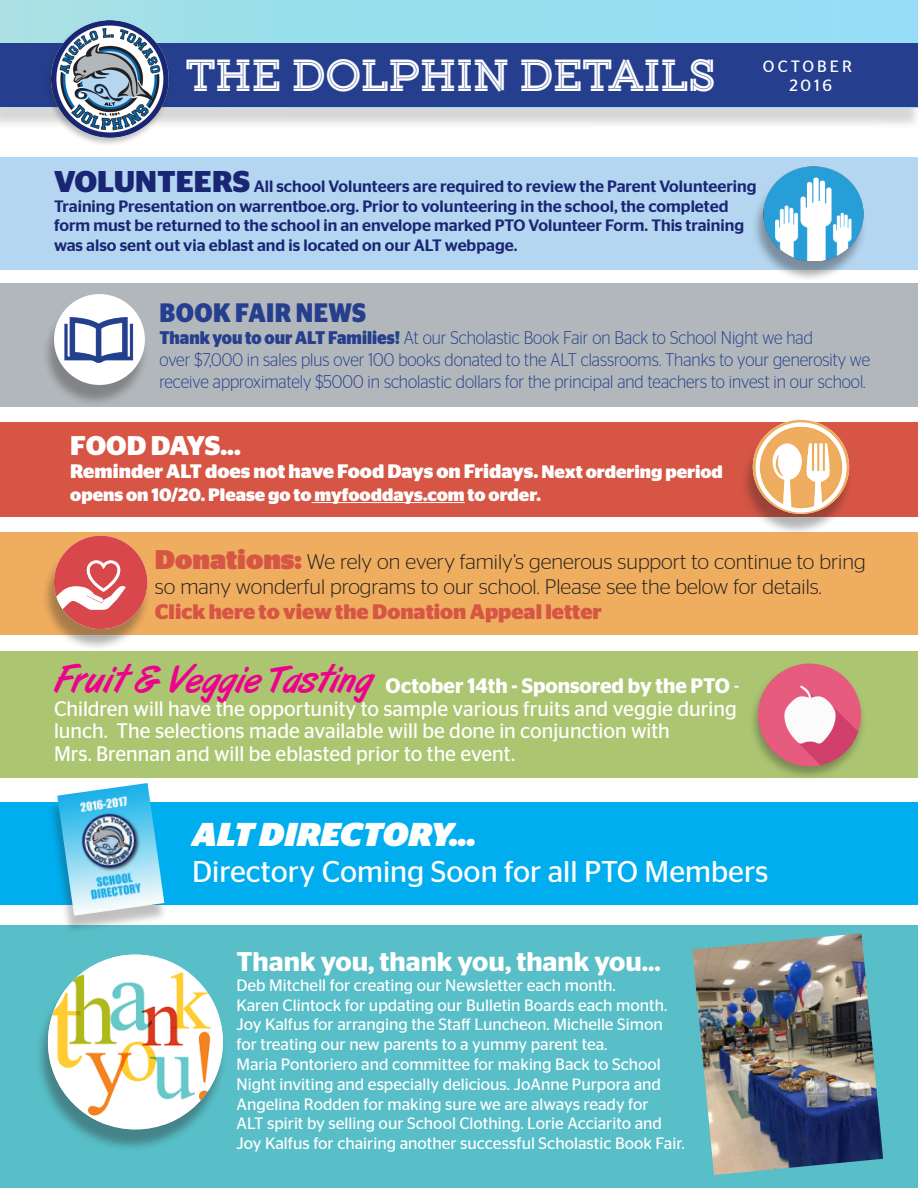
<style>
.page{position:relative;width:918px;height:1188px;background:#fff}
.page>*{position:absolute;margin:0;border:0;box-sizing:border-box;transform-origin:0 0}
.t1{font:40.35px "Gist Upright Extrabold Demo";letter-spacing:.02em;color:#fff}
.t2{font:italic 900 33px "Stag Sans";letter-spacing:-.005em;color:#fff}
.t3{font:30px "Stag Sans";color:#fff}
.t4{font:600 27px "Stag Sans";color:#fff}
.t5{font:700 27px "Stag Sans";letter-spacing:-.015em;color:#fff}
.t6{font:700 26.7px "Stag Sans";letter-spacing:.02em;color:#253f8e;scale:.9 1}
.t7{font:21px "Stag Sans";color:#fff}
.t8{font:300 21px "Stag Sans";color:#231f20}
.t9{font:600 21px "Stag Sans";color:#fff}
.t10{font:700 21px "Stag Sans";color:#d75545}
.t11{font:700 19.5px "Stag Sans";color:#fff}
.t12{font:300 18.3px "Stag Sans";color:#253f8e;scale:.9 1}
.t13{font:700 18px "Stag Sans";color:#fff}
.t14{font:16.5px "Stag Sans";color:#fff}
.t15{font:500 16.5px/19.8px "Stag Sans";color:#1a2674}
.t16{font:16.35px "Stag Sans";letter-spacing:.185em;color:#fff}
.s1{font-weight:700;font-size:30px}
.s2{font-weight:700}
.s3{font-size:18px}
.s4{font-weight:900;font-size:27px;color:#d75545}
.s5{font-family:"Art Brush";font-weight:400;font-size:39px;color:#ed028c}
.s6{font-weight:400}
</style>
<div class="page">
<div style="left:0;top:6px;width:918px;height:125px;background:#231f20;opacity:.44"></div>
<div style="left:0;top:0;width:918px;height:108px;background:linear-gradient(to right,#a3e1e4,#92ddf7)"></div>
<div style="left:0;top:926px;width:918px;height:262px;background:#58bec7"></div>
<div style="left:0;top:651px;width:918px;height:127px;background:#acc571"></div>
<div style="left:0;top:532px;width:918px;height:103px;background:#efad5f"></div>
<div style="left:0;top:422px;width:918px;height:94px;background:#d75545"></div>
<div style="left:0;top:157px;width:918px;height:112px;background:#b4d6f1"></div>
<div style="left:0;top:802px;width:918px;height:102px;background:#00aeef"></div>
<hr style="left:312px;top:502px;width:153px;height:1px;background:#fff">
<div style="left:0;top:284px;width:918px;height:123px;background:#b2b7bb"></div>
<div style="left:35px;top:961px;width:192px;height:191px;background:#231f20;opacity:.37"></div>
<img style="left:48px;top:955px;width:175px;height:169px">
<div style="left:0;top:43px;width:918px;height:64px;background:#253f8e"></div>
<div style="left:44px;top:20px;width:128px;height:127px;background:#231f20;opacity:.29"></div>
<img style="left:51px;top:21px;width:117px;height:117px">
<div style="left:41px;top:300px;width:108px;height:107px;background:#231f20;opacity:.34"></div>
<div style="left:54px;top:294px;width:91px;height:91px;background:#fff;border-radius:50%"></div>
<img style="left:62px;top:302px;width:73px;height:74px">
<div style="left:740px;top:426px;width:113px;height:110px;background:#231f20;opacity:.34"></div>
<img style="left:753px;top:420px;width:96px;height:94px">
<div style="left:41px;top:542px;width:110px;height:109px;background:#231f20;opacity:.35"></div>
<img style="left:54px;top:536px;width:93px;height:93px;border-radius:47px">
<div style="left:752px;top:171px;width:115px;height:112px;background:#231f20;opacity:.39"></div>
<img style="left:764px;top:166px;width:100px;height:96px">
<div style="left:748px;top:662px;width:119px;height:119px;background:#231f20;opacity:.35"></div>
<img style="left:758px;top:664px;width:103px;height:102px;border-radius:51px">
<img style="left:692px;top:933px;width:191px;height:242px">
<div style="left:47px;top:789px;width:121px;height:146px;background:#231f20;opacity:.28"></div>
<img style="left:57px;top:783px;width:107px;height:133px">
<p class="t1" style="left:186px;top:46px;width:531px">THE DOLPHIN DETAILS</p>
<p class="t16" style="left:763px;top:57px;width:91px">OCTOBER</p>
<p class="t16" style="left:789px;top:76px;width:44px">2016</p>
<p class="t15" style="left:54px;top:176px;width:704px"><span class="s1">VOLUNTEERS</span> All school Volunteers are required to review the Parent Volunteering<br>Training Presentation on warrentboe.org. Prior to volunteering in the school, the completed</p>
<p class="t15" style="left:54px;top:216px;width:692px">form must be returned to the school in an envelope marked PTO Volunteer Form. This training</p>
<p class="t15" style="left:54px;top:236px;width:465px">was also sent out via eblast and is located on our ALT webpage.</p>
<p class="t6" style="left:160px;top:297px;width:231px">BOOK FAIR NEWS</p>
<p class="t12" style="left:159px;top:327px;width:728px"><span class="s2">Thank you to our ALT Families!</span> At our Scholastic Book Fair on Back to School Night we had</p>
<p class="t12" style="left:159px;top:349px;width:791px">over $7,000 in sales plus over 100 books donated to the ALT classrooms. Thanks to your generosity we</p>
<p class="t12" style="left:159px;top:371px;width:786px">receive approximately $5000 in scholastic dollars for the principal and teachers to invest in our school.</p>
<p class="t5" style="left:70px;top:430px;width:172px">FOOD DAYS...</p>
<p class="t11" style="left:70px;top:460px;width:654px">Reminder ALT does not have Food Days on Fridays. <span class="s3">Next ordering period</span></p>
<p class="t13" style="left:70px;top:484px;width:472px">opens on 10/20. Please go to myfooddays.com to order.</p>
<p class="t8" style="left:155px;top:550px;width:712px"><span class="s4">Donations:</span> We rely on every family’s generous support to continue to bring</p>
<p class="t8" style="left:155px;top:575px;width:668px">so many wonderful programs to our school. Please see the below for details.</p>
<p class="t10" style="left:155px;top:600px;width:448px">Click here to view the Donation Appeal letter</p>
<p class="t9" style="left:54px;top:674px;width:687px"><span class="s5">Fruit &amp; Veggie Tasting</span> October 14th - Sponsored by the PTO <span class="s6">-</span></p>
<p class="t7" style="left:54px;top:697px;width:684px">Children will have the opportunity to sample various fruits and veggie during</p>
<p class="t7" style="left:54px;top:719px;width:617px">lunch. The selections made available will be done in conjunction with</p>
<p class="t7" style="left:54px;top:742px;width:463px">Mrs. Brennan and will be eblasted prior to the event.</p>
<p class="t2" style="left:192px;top:816px;width:285px">ALT DIRECTORY...</p>
<p class="t3" style="left:192px;top:855px;width:578px">Directory Coming Soon for all PTO Members</p>
<p class="t4" style="left:237px;top:946px;width:426px">Thank you, thank you, thank you...</p>
<p class="t14" style="left:237px;top:976px;width:381px">Deb Mitchell for creating our Newsletter each month.</p>
<p class="t14" style="left:237px;top:996px;width:432px">Karen Clintock for updating our Bulletin Boards each month.</p>
<p class="t14" style="left:237px;top:1015px;width:428px">Joy Kalfus for arranging the Staff Luncheon. Michelle Simon</p>
<p class="t14" style="left:237px;top:1035px;width:373px">for treating our new parents to a yummy parent tea.</p>
<p class="t14" style="left:237px;top:1055px;width:426px">Maria Pontoriero and committee for making Back to School</p>
<p class="t14" style="left:237px;top:1075px;width:426px">Night inviting and especially delicious. JoAnne Purpora and</p>
<p class="t14" style="left:237px;top:1095px;width:414px">Angelina Rodden for making sure we are always ready for</p>
<p class="t14" style="left:237px;top:1114px;width:427px">ALT spirit by selling our School Clothing. Lorie Acciarito and</p>
<p class="t14" style="left:237px;top:1134px;width:450px">Joy Kalfus for chairing another successful Scholastic Book Fair.</p>
</div>
